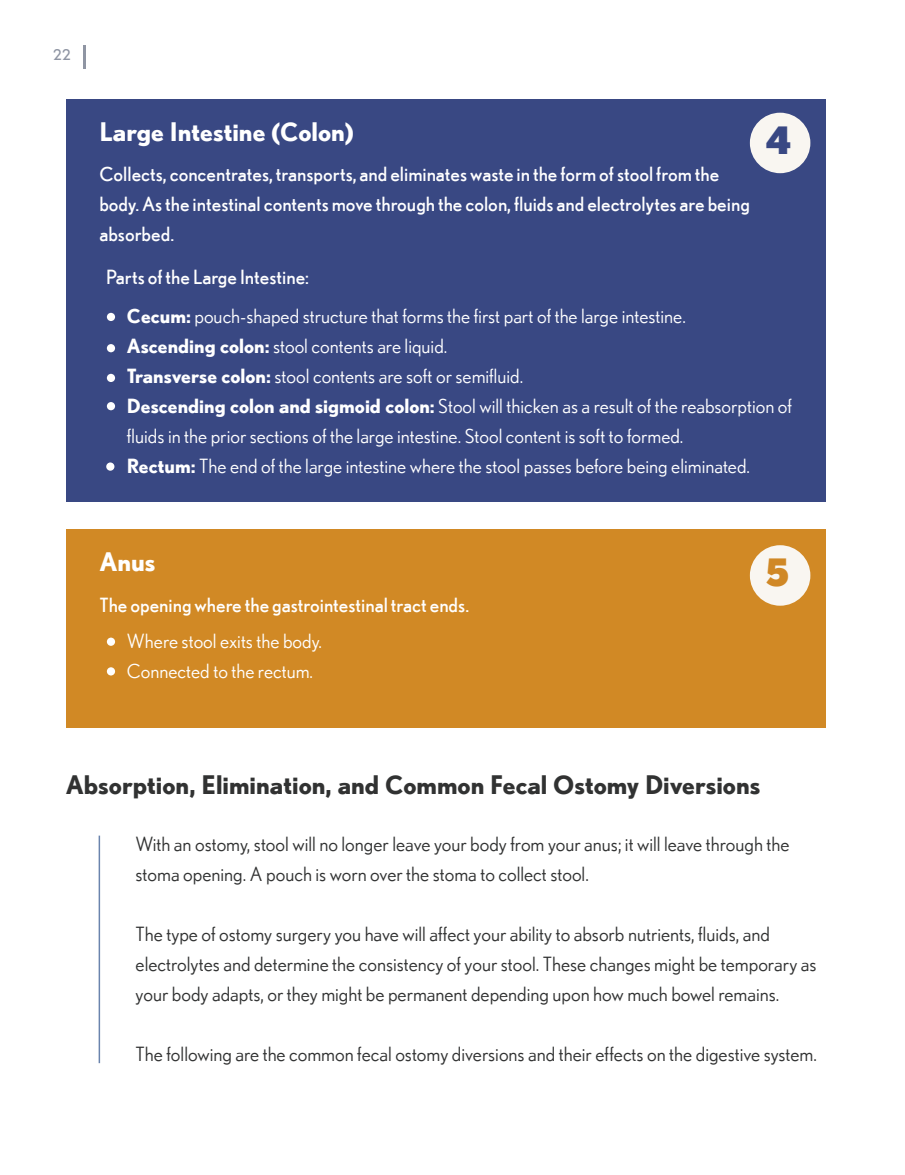
<style>
.page{position:relative;width:905px;height:1175px;background:#fff}
.page>*{position:absolute;margin:0;border:0;box-sizing:border-box;transform-origin:0 0}
.t1{font:900 37.5px "Nobel";color:#394883}
.t2{font:900 37.5px "Nobel";color:#d08826}
.t3{font:700 25.5px "Nobel";color:#313232}
.t4{font:700 25.5px "Nobel";color:#fff}
.t5{font:19.5px/30px "Nobel";color:#313232}
.t6{font:19.5px/30px "Nobel";color:#fff}
.t7{font:19.5px/30px "Nobel";color:#fff}
.t8{font:15px "Nobel";color:#8f95a3}
.s1{font-weight:700}
</style>
<div class="page">
<hr style="left:83px;top:46px;width:2px;height:23px;background:#8f95a3">
<div style="left:66px;top:99px;width:759px;height:403px;background:#394883"></div>
<div style="left:66px;top:529px;width:759px;height:199px;background:#d18925"></div>
<div style="left:107px;top:313px;width:8px;height:8px;background:#fff;border-radius:50%"></div>
<div style="left:107px;top:637px;width:8px;height:9px;background:#fff;border-radius:50%"></div>
<div style="left:107px;top:344px;width:8px;height:8px;background:#fff;border-radius:50%"></div>
<div style="left:107px;top:667px;width:8px;height:8px;background:#fff;border-radius:50%"></div>
<div style="left:107px;top:374px;width:8px;height:8px;background:#fff;border-radius:50%"></div>
<div style="left:107px;top:402px;width:8px;height:8px;background:#fff;border-radius:50%"></div>
<div style="left:749px;top:113px;width:61px;height:60px;background:#f9f6f1;border-radius:50%"></div>
<div style="left:749px;top:545px;width:61px;height:60px;background:#f9f6f1;border-radius:50%"></div>
<hr style="left:99px;top:835px;width:1px;height:228px;background:#6a84ad">
<div style="left:106px;top:462px;width:8px;height:9px;background:#fff;border-radius:50%"></div>
<p class="t8" style="left:53px;top:46px;width:19px">22</p>
<h2 class="t4" style="left:99px;top:116px;width:256px">Large Intestine (Colon)</h2>
<p class="t7" style="left:99px;top:159px;width:652px">Collects, concentrates, transports, and eliminates waste in the form of stool from the body. As the intestinal contents move through the colon, fluids and electrolytes are being absorbed.</p>
<p class="t7" style="left:106px;top:261px;width:204px">Parts of the Large Intestine:</p>
<h1 class="t1" style="left:766px;top:117px;width:26px">4</h1>
<p class="t6" style="left:127px;top:301px;width:666px"><span class="s1">Cecum:</span> pouch-shaped structure that forms the first part of the large intestine.<br><span class="s1">Ascending colon:</span> stool contents are liquid.<br><span class="s1">Transverse colon:</span> stool contents are soft or semifluid.<br><span class="s1">Descending colon and sigmoid colon:</span> Stool will thicken as a result of the reabsorption of fluids in the prior sections of the large intestine. Stool content is soft to formed.<br><span class="s1">Rectum:</span> The end of the large intestine where the stool passes before being eliminated.</p>
<h2 class="t4" style="left:99px;top:547px;width:58px">Anus</h2>
<p class="t7" style="left:99px;top:589px;width:371px">The opening where the gastrointestinal tract ends.</p>
<p class="t6" style="left:127px;top:625px;width:196px">Where stool exits the body.<br>Connected to the rectum.</p>
<h1 class="t2" style="left:766px;top:550px;width:24px">5</h1>
<h2 class="t3" style="left:66px;top:770px;width:696px">Absorption, Elimination, and Common Fecal Ostomy Diversions</h2>
<p class="t5" style="left:136px;top:829px;width:655px">With an ostomy, stool will no longer leave your body from your anus; it will leave through the stoma opening. A pouch is worn over the stoma to collect stool.</p>
<p class="t5" style="left:136px;top:919px;width:682px">The type of ostomy surgery you have will affect your ability to absorb nutrients, fluids, and electrolytes and determine the consistency of your stool. These changes might be temporary as your body adapts, or they might be permanent depending upon how much bowel remains.</p>
<p class="t5" style="left:136px;top:1039px;width:682px">The following are the common fecal ostomy diversions and their effects on the digestive system.</p>
</div>
